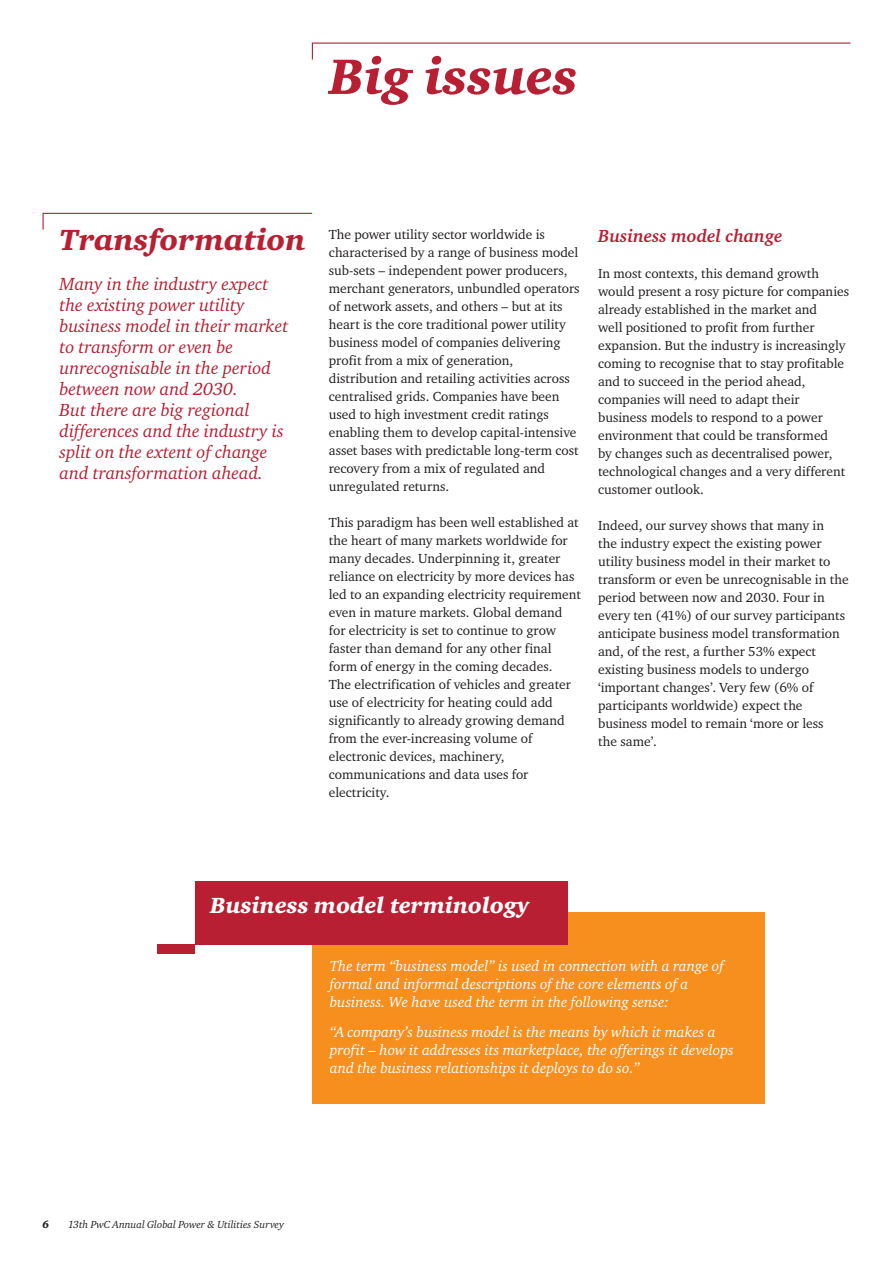
<style>
.page{position:relative;width:893px;height:1263px;background:#fff}
.page>*{position:absolute;margin:0;border:0;box-sizing:border-box;transform-origin:0 0}
.t1{font:51px "Charter ITC Blac Ital";color:#b91f33}
.t2{font:30px "Charter ITC Blac Ital";color:#b91f33}
.t3{font:22.5px "Charter ITC Blac Ital";color:#fff}
.t4{font:italic 18px/21px "Charter ITC";color:#b91f33}
.t5{font:italic 700 18px "Charter ITC";color:#b91f33}
.t6{font:italic 15px/18px "Charter ITC";color:#fff}
.t7{font:13.5px/18px "Charter ITC";color:#231f20}
.t8{font:italic 10.5px "Charter ITC";color:#231f20}
.t9{font:10.5px "Charter ITC Blac Ital";color:#231f20}
</style>
<div class="page">
<svg style="left:42px;top:212px;width:270px;height:18px"></svg>
<div style="left:312px;top:912px;width:452px;height:192px;background:#f68f1e"></div>
<div style="left:195px;top:881px;width:373px;height:63px;background:#b91f33"></div>
<div style="left:158px;top:944px;width:37px;height:9px;background:#b91f33"></div>
<svg style="left:311px;top:42px;width:540px;height:18px"></svg>
<h1 class="t1" style="left:329px;top:47px;width:250px">Big issues</h1>
<h2 class="t2" style="left:60px;top:222px;width:248px">Transformation</h2>
<p class="t7" style="left:329px;top:225px;width:252px">The power utility sector worldwide is characterised by a range of business model sub-sets – independent power producers, merchant generators, unbundled operators of network assets, and others – but at its heart is the core traditional power utility business model of companies delivering profit from a mix of generation, distribution and retailing activities across centralised grids. Companies have been used to high investment credit ratings enabling them to develop capital-intensive asset bases with predictable long-term cost recovery from a mix of regulated and unregulated returns.</p>
<p class="t7" style="left:329px;top:513px;width:254px">This paradigm has been well established at the heart of many markets worldwide for many decades. Underpinning it, greater reliance on electricity by more devices has led to an expanding electricity requirement even in mature markets. Global demand for electricity is set to continue to grow faster than demand for any other final form of energy in the coming decades.<br>The electrification of vehicles and greater use of electricity for heating could add significantly to already growing demand from the ever-increasing volume of electronic devices, machinery, communications and data uses for electricity.</p>
<p class="t4" style="left:60px;top:274px;width:230px">Many in the industry expect the existing power utility business model in their market to transform or even be unrecognisable in the period between now and 2030.<br>But there are big regional differences and the industry is split on the extent of change and transformation ahead.</p>
<h3 class="t5" style="left:598px;top:225px;width:186px">Business model change</h3>
<p class="t7" style="left:598px;top:264px;width:252px">In most contexts, this demand growth would present a rosy picture for companies already established in the market and<br>well positioned to profit from further expansion. But the industry is increasingly coming to recognise that to stay profitable and to succeed in the period ahead, companies will need to adapt their business models to respond to a power environment that could be transformed<br>by changes such as decentralised power, technological changes and a very different customer outlook.</p>
<p class="t7" style="left:598px;top:516px;width:252px">Indeed, our survey shows that many in<br>the industry expect the existing power utility business model in their market to transform or even be unrecognisable in the period between now and 2030. Four in every ten (41%) of our survey participants anticipate business model transformation and, of the rest, a further 53% expect existing business models to undergo ‘important changes’. Very few (6% of participants worldwide) expect the business model to remain ‘more or less<br>the same’.</p>
<h3 class="t3" style="left:210px;top:892px;width:320px">Business model terminology</h3>
<p class="t6" style="left:330px;top:957px;width:395px">The term “business model” is used in connection with a range of formal and informal descriptions of the core elements of a business. We have used the term in the following sense:</p>
<p class="t6" style="left:330px;top:1023px;width:405px">“A company’s business model is the means by which it makes a profit – how it addresses its marketplace, the offerings it develops and the business relationships it deploys to do so.”</p>
<p class="t9" style="left:43px;top:1218px;width:8px">6</p>
<p class="t8" style="left:68px;top:1218px;width:218px">13th PwC Annual Global Power &amp; Utilities Survey</p>
</div>
